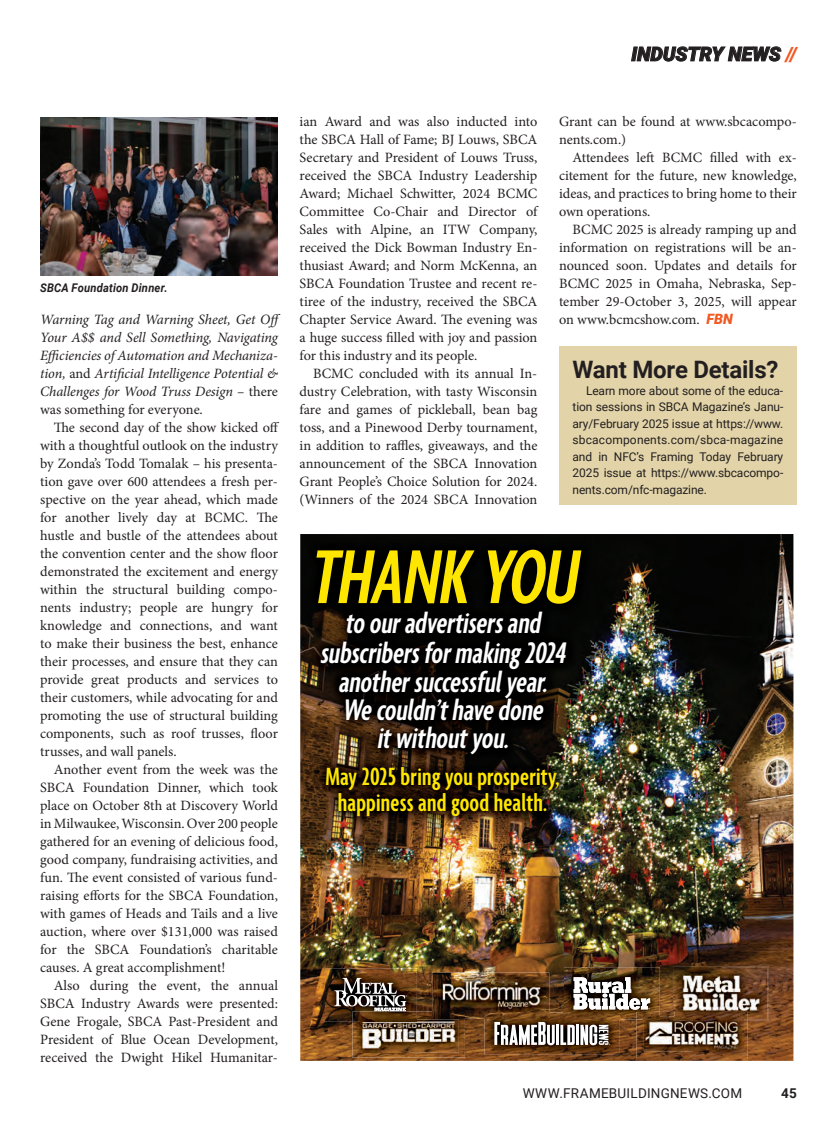
<style>
.page{position:relative;width:837px;height:1134px;background:#fff}
.page>*{position:absolute;margin:0;border:0;box-sizing:border-box;transform-origin:0 0}
.t1{font:italic 600 extra-condensed 82.5px "Agenda";color:#ffe601}
.t2{font:italic 600 extra-condensed 32.25px/28.8px "Agenda";color:#fff;text-align:center}
.t3{font:600 extra-condensed 27px/25.5px "Agenda";letter-spacing:.01em;color:#ffe601;text-align:center}
.t4{font:700 24px "Roboto";letter-spacing:-.01em;color:#231f20}
.t5{font:italic 900 19.5px "Roboto";color:#231f20}
.t6{font:14.25px/18px "Minion Pro";color:#231f20;text-align:justify}
.t7{font:italic 14.25px/18px "Minion Pro";letter-spacing:-.01em;color:#231f20}
.t8{font:13.5px "Roboto";letter-spacing:.015em;color:#231f20}
.t9{font:700 13.5px "Roboto";color:#231f20}
.t10{font:12px/16.5px "Roboto";letter-spacing:-.01em;color:#231f20;text-align:justify}
.t11{font:italic 700 12px "Roboto";letter-spacing:.02em;color:#231f20;scale:.93 1}
.t12{font:300 2.4px "Helvetica Neue";color:#fff}
.s1{color:#f15921}
.s2{font-style:normal}
.s3{font-family:"Roboto";font-weight:900;font-style:italic;color:#f15921}
</style>
<div class="page">
<div style="left:559px;top:346px;width:237px;height:159px;background:#e2d4a8"></div>
<img style="left:40px;top:117px;width:238px;height:159px">
<img style="left:300px;top:534px;width:493px;height:526px">
<img style="left:325px;top:968px;width:92px;height:53px">
<svg style="left:334px;top:977px;width:72px;height:34px"></svg>
<img style="left:432px;top:972px;width:117px;height:46px">
<img style="left:437px;top:979px;width:108px;height:30px">
<img style="left:564px;top:967px;width:95px;height:52px">
<svg style="left:573px;top:977px;width:77px;height:32px"></svg>
<img style="left:352px;top:1011px;width:113px;height:46px">
<img style="left:352px;top:1011px;width:65px;height:10px">
<img style="left:432px;top:1011px;width:33px;height:7px">
<img style="left:359px;top:1021px;width:50px;height:31px">
<img style="left:409px;top:1019px;width:49px;height:33px">
<img style="left:359px;top:1019px;width:58px;height:2px">
<img style="left:672px;top:966px;width:96px;height:54px">
<img style="left:674px;top:967px;width:46px;height:44px">
<img style="left:720px;top:967px;width:47px;height:52px">
<img style="left:484px;top:1012px;width:135px;height:42px">
<img style="left:484px;top:1012px;width:65px;height:6px">
<img style="left:564px;top:1012px;width:55px;height:7px">
<svg style="left:494px;top:1021px;width:60px;height:24px"></svg>
<hr style="left:556px;top:1024px;width:3px;height:20px;background:#fff">
<svg style="left:560px;top:1024px;width:14px;height:20px"></svg>
<hr style="left:576px;top:1024px;width:3px;height:20px;background:#fff">
<svg style="left:580px;top:1024px;width:29px;height:21px"></svg>
<img style="left:636px;top:1011px;width:111px;height:46px">
<img style="left:636px;top:1011px;width:23px;height:8px">
<img style="left:672px;top:1011px;width:75px;height:9px">
<img style="left:674px;top:1011px;width:73px;height:8px">
<img style="left:643px;top:1016px;width:50px;height:35px">
<img style="left:693px;top:1020px;width:50px;height:31px">
<img style="left:643px;top:1016px;width:16px;height:3px">
<img style="left:672px;top:1016px;width:36px;height:4px">
<img style="left:708px;top:1019px;width:35px;height:1px">
<img style="left:674px;top:1016px;width:69px;height:3px">
<img style="left:304px;top:537px;width:289px;height:291px">
<h3 class="t5" style="left:631px;top:40px;width:167px">INDUSTRY NEWS <span class="s1">//</span></h3>
<p class="t11" style="left:40px;top:279px;width:138px">SBCA Foundation Dinner.</p>
<p class="t7" style="left:40px;top:310px;width:243px">Warning Tag and Warning Sheet, Get Off Your A$$ and Sell Something, Navigating Efficiencies of Automation and Mechaniza&shy;tion, <span class="s2">and</span> Artificial Intelligence Potential &amp; Challenges for Wood Truss Design – <span class="s2">there was something for everyone.</span></p>
<p class="t6" style="left:40px;top:418px;width:240px;text-indent:13px">The second day of the show kicked off with a thoughtful outlook on the industry by Zonda’s Todd Tomalak – his presenta&shy;tion gave over 600 attendees a fresh per&shy;spective on the year ahead, which made for another lively day at BCMC. The hustle and bustle of the attendees about the convention center and the show floor demonstrated the excitement and energy within the structural building compo&shy;nents industry; people are hungry for knowledge and connections, and want to make their business the best, enhance their processes, and ensure that they can provide great products and services to their customers, while advocating for and promoting the use of structural building components, such as roof trusses, floor trusses, and wall panels.</p>
<p class="t6" style="left:40px;top:760px;width:239px;text-indent:13px">Another event from the week was the SBCA Foundation Dinner, which took place on October 8th at Discovery World in Milwaukee, Wisconsin. Over 200 people gathered for an evening of delicious food, good company, fundraising activities, and fun. The event consisted of various fund&shy;raising efforts for the SBCA Foundation, with games of Heads and Tails and a live auction, where over $131,000 was raised for the SBCA Foundation’s charitable causes. A great accomplishment!</p>
<p class="t6" style="left:40px;top:976px;width:239px;text-indent:13px">Also during the event, the annual SBCA Industry Awards were presented:<br>Gene Frogale, SBCA Past-President and President of Blue Ocean Development, received the Dwight Hikel Humanitar-</p>
<p class="t6" style="left:299px;top:112px;width:239px">ian Award and was also inducted into the SBCA Hall of Fame; BJ Louws, SBCA Secretary and President of Louws Truss, received the SBCA Industry Leadership Award; Michael Schwitter, 2024 BCMC Committee Co-Chair and Director of Sales with Alpine, an ITW Company, received the Dick Bowman Industry En&shy;thusiast Award; and Norm McKenna, an SBCA Foundation Trustee and recent re&shy;tiree of the industry, received the SBCA Chapter Service Award. The evening was a huge success filled with joy and passion for this industry and its people.</p>
<p class="t6" style="left:299px;top:364px;width:239px;text-indent:13px">BCMC concluded with its annual In&shy;dustry Celebration, with tasty Wisconsin fare and games of pickleball, bean bag toss, and a Pinewood Derby tournament, in addition to raffles, giveaways, and the announcement of the SBCA Innovation Grant People’s Choice Solution for 2024. (Winners of the 2024 SBCA Innovation</p>
<p class="t6" style="left:559px;top:112px;width:239px">Grant can be found at www.sbcacompo&shy;nents.com.)</p>
<p class="t6" style="left:559px;top:148px;width:239px;text-indent:13px">Attendees left BCMC filled with ex&shy;citement for the future, new knowledge, ideas, and practices to bring home to their own operations.</p>
<p class="t6" style="left:559px;top:220px;width:239px;text-indent:13px">BCMC 2025 is already ramping up and information on registrations will be an&shy;nounced soon. Updates and details for BCMC 2025 in Omaha, Nebraska, Sep&shy;tember 29-October 3, 2025, will appear on www.bcmcshow.com. <span class="s3">FBN</span></p>
<h3 class="t4" style="left:572px;top:353px;width:207px">Want More Details?</h3>
<p class="t10" style="left:572px;top:382px;width:212px;text-indent:14px">Learn more about some of the educa&shy;tion sessions in SBCA Magazine’s Janu&shy;ary/February 2025 issue at https://www. sbcacomponents.com/sbca-magazine and in NFC’s Framing Today February 2025 issue at https://www.sbcacompo&shy;nents.com/nfc-magazine.</p>
<h1 class="t1" style="left:309px;top:532px;width:284px">THANK YOU</h1>
<h2 class="t2" style="left:319px;top:610px;width:253px">to ouradvertisersand subscribersformaking2024 anothersuccessfulyear.<br>Wecouldn’thavedone itwithoutyou.</h2>
<h3 class="t3" style="left:325px;top:765px;width:235px">May 2025 bring you prosperity, happiness and good health.</h3>
<p class="t12" style="left:405px;top:994px;width:3px">®</p>
<p class="t8" style="left:522px;top:1083px;width:221px">WWW.FRAMEBUILDINGNEWS.COM</p>
<p class="t9" style="left:780px;top:1083px;width:17px">45</p>
</div>
